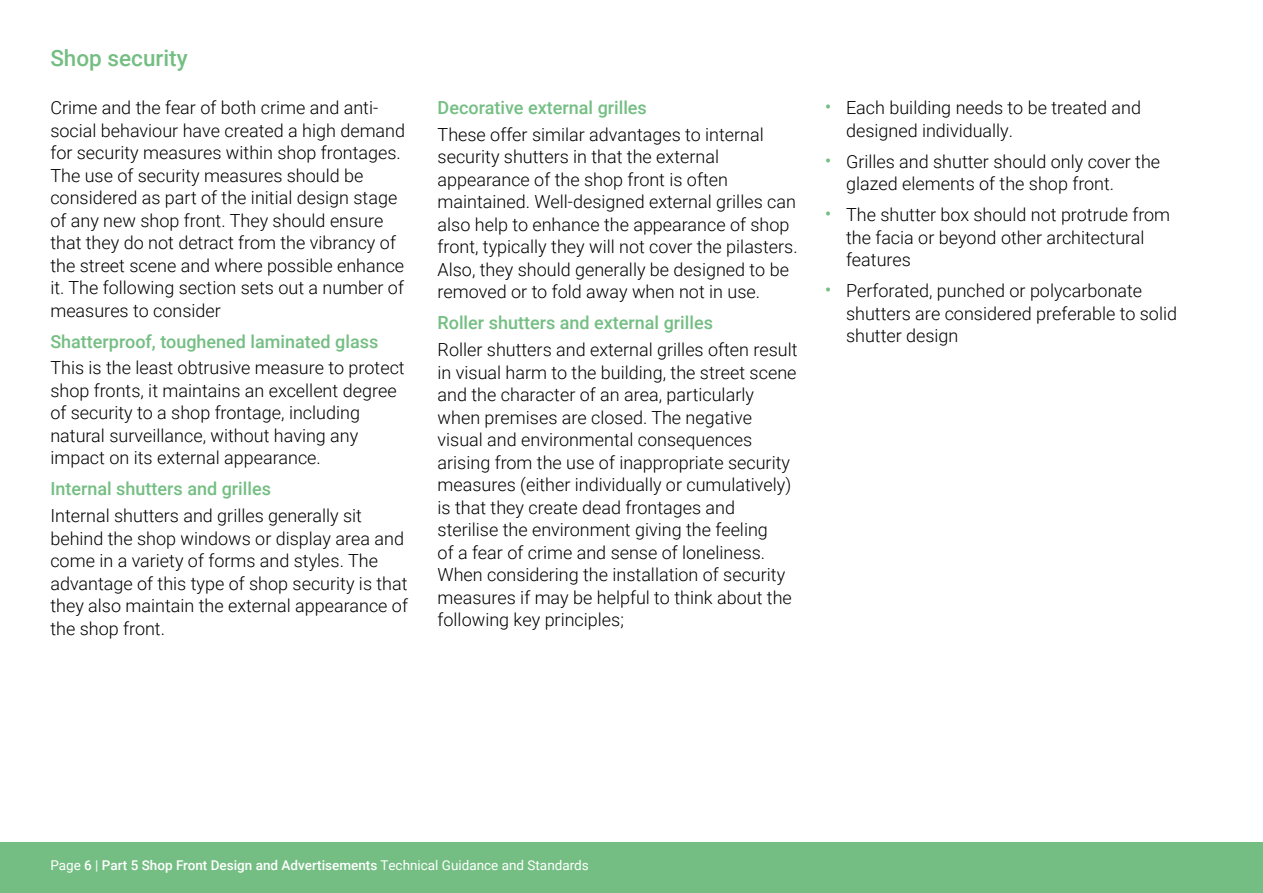
<style>
.page{position:relative;width:1263px;height:893px;background:#fff}
.page>*{position:absolute;margin:0;border:0;box-sizing:border-box;transform-origin:0 0}
.t1{font:500 22.5px "Roboto";color:#74be83}
.t2{font:300 18px/22.5px "Roboto";color:#000}
.t3{font:500 18px "Roboto";color:#74be83}
.t4{font:500 13.5px "Roboto";color:#fff}
.s1{font-size:21px;color:#74be83}
.s2{font-weight:400}
</style>
<div class="page">
<div style="left:0;top:842px;width:1263px;height:51px;background:#74be83"></div>
<p class="t1" style="left:50px;top:42px;width:139px">Shop security</p>
<p class="t2" style="left:50px;top:96px;width:356px">Crime and the fear of both crime and anti&shy;social behaviour have created a high demand for security measures within shop frontages.<br>The use of security measures should be considered as part of the initial design stage of any new shop front. They should ensure that they do not detract from the vibrancy of the street scene and where possible enhance it. The following section sets out a number of measures to consider</p>
<p class="t3" style="left:50px;top:329px;width:329px">Shatterproof, toughened laminated glass</p>
<p class="t2" style="left:50px;top:356px;width:356px">This is the least obtrusive measure to protect shop fronts, it maintains an excellent degree of security to a shop frontage, including natural surveillance, without having any impact on its external appearance.</p>
<p class="t3" style="left:50px;top:476px;width:222px">Internal shutters and grilles</p>
<p class="t2" style="left:50px;top:504px;width:359px">Internal shutters and grilles generally sit behind the shop windows or display area and come in a variety of forms and styles. The advantage of this type of shop security is that they also maintain the external appearance of the shop front.</p>
<p class="t3" style="left:438px;top:95px;width:211px">Decorative external grilles</p>
<p class="t2" style="left:438px;top:123px;width:362px">These offer similar advantages to internal security shutters in that the external appearance of the shop front is often maintained. Well-designed external grilles can also help to enhance the appearance of shop front, typically they will not cover the pilasters.<br>Also, they should generally be designed to be removed or to fold away when not in use.</p>
<p class="t3" style="left:438px;top:310px;width:277px">Roller shutters and external grilles</p>
<p class="t2" style="left:438px;top:338px;width:362px">Roller shutters and external grilles often result in visual harm to the building, the street scene and the character of an area, particularly when premises are closed. The negative visual and environmental consequences arising from the use of inappropriate security measures (either individually or cumulatively) is that they create dead frontages and sterilise the environment giving the feeling<br>of a fear of crime and sense of loneliness.<br>When considering the installation of security measures if may be helpful to think about the following key principles;</p>
<p class="t2" style="left:846px;top:96px;width:297px;text-indent:-21px"><span class="s1">•</span> Each building needs to be treated and designed individually.</p>
<p class="t2" style="left:846px;top:149px;width:316px;text-indent:-21px"><span class="s1">•</span> Grilles and shutter should only cover the glazed elements of the shop front.</p>
<p class="t2" style="left:846px;top:203px;width:326px;text-indent:-21px"><span class="s1">•</span> The shutter box should not protrude from the facia or beyond other architectural features</p>
<p class="t2" style="left:846px;top:279px;width:333px;text-indent:-21px"><span class="s1">•</span> Perforated, punched or polycarbonate shutters are considered preferable to solid shutter design</p>
<p class="t4" style="left:50px;top:856px;width:540px"><span class="s2">Page</span> 6 <span class="s2">|</span> Part 5 Shop Front Design and Advertisements <span class="s2">Technical Guidance and Standards</span></p>
</div>
